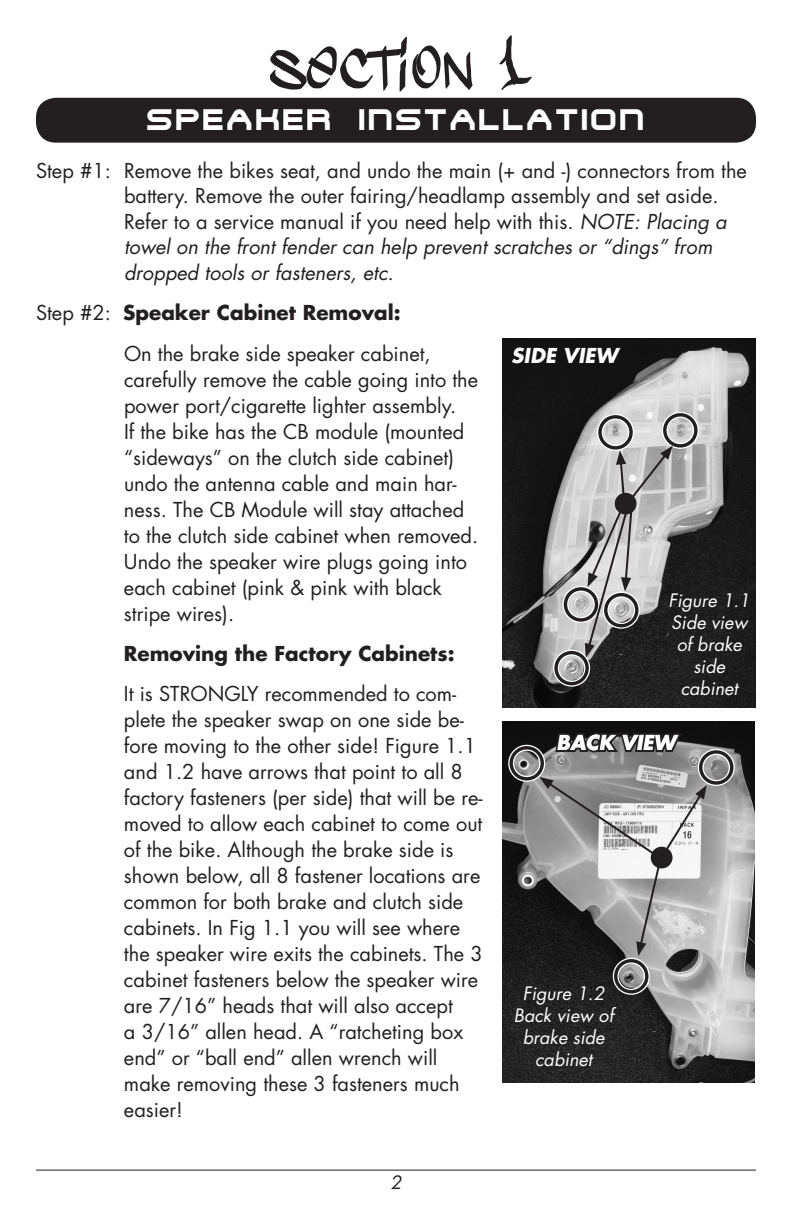
<style>
.page{position:relative;width:792px;height:1224px;background:#fff}
.page>*{position:absolute;margin:0;border:0;box-sizing:border-box;transform-origin:0 0}
.t1{font:62px "Stylin'BRK";letter-spacing:.1em;color:#231f20}
.t2{font:500 32px "Steel Wolf";letter-spacing:.1em;color:#fff}
.t3{font:20px/26px "Futura";color:#231f20}
.t4{font:700 20px "Futura";color:#231f20}
.t5{font:italic 700 20px "Futura";color:#fff}
.t6{font:italic 18px/22px "Futura";color:#fff;text-align:center}
.t7{font:italic 18px "Futura";color:#231f20}
.s1{font-style:italic}
.s2{font-weight:700}
</style>
<div class="page">
<img style="left:503px;top:339px;width:253px;height:368px">
<div style="left:562px;top:586px;width:38px;height:37px;border:6px solid #fff;border-radius:50%"></div>
<div style="left:603px;top:592px;width:37px;height:37px;border:6px solid #fff;border-radius:50%"></div>
<div style="left:597px;top:414px;width:37px;height:37px;border:6px solid #fff;border-radius:50%"></div>
<div style="left:662px;top:412px;width:37px;height:37px;border:6px solid #fff;border-radius:50%"></div>
<div style="left:553px;top:650px;width:37px;height:37px;border:6px solid #fff;border-radius:50%"></div>
<img style="left:502px;top:721px;width:253px;height:362px">
<div style="left:698px;top:749px;width:37px;height:37px;border:6px solid #fff;border-radius:50%"></div>
<div style="left:613px;top:958px;width:37px;height:37px;border:6px solid #fff;border-radius:50%"></div>
<div style="left:508px;top:745px;width:37px;height:37px;border:6px solid #fff;border-radius:50%"></div>
<div style="left:36px;top:98px;width:720px;height:45px;background:#231f20;border-radius:20px"></div>
<hr style="left:36px;top:1170px;width:720px;height:1px;background:#231f20">
<div style="left:564px;top:587px;width:34px;height:35px;border:3px solid #231f20;border-radius:50%"></div>
<div style="left:604px;top:593px;width:35px;height:34px;border:3px solid #231f20;border-radius:50%"></div>
<div style="left:598px;top:415px;width:35px;height:35px;border:3px solid #231f20;border-radius:50%"></div>
<div style="left:663px;top:413px;width:35px;height:35px;border:3px solid #231f20;border-radius:50%"></div>
<div style="left:554px;top:651px;width:35px;height:34px;border:3px solid #231f20;border-radius:50%"></div>
<div style="left:615px;top:493px;width:21px;height:21px;background:#231f20;border-radius:50%"></div>
<svg style="left:585px;top:507px;width:49px;height:151px;background:#959595"></svg>
<svg style="left:616px;top:446px;width:57px;height:53px;background:#ababab"></svg>
<div style="left:510px;top:746px;width:34px;height:35px;border:3px solid #231f20;border-radius:50%"></div>
<div style="left:699px;top:750px;width:34px;height:35px;border:3px solid #231f20;border-radius:50%"></div>
<div style="left:614px;top:959px;width:35px;height:34px;border:3px solid #231f20;border-radius:50%"></div>
<svg style="left:539px;top:685px;width:168px;height:271px"></svg>
<h1 class="t1" style="left:272px;top:30px;width:250px">SECTION 1</h1>
<h2 class="t2" style="left:148px;top:103px;width:498px">SPEAKER INSTALLATION</h2>
<p class="t3" style="left:124px;top:158px;width:624px;line-height:25.4px;text-indent:-88px">Step #1: Remove the bikes seat, and undo the main (+ and -) connectors from the battery. Remove the outer fairing/headlamp assembly and set aside.<br>Refer to a service manual if you need help with this. <span class="s1">NOTE: Placing a towel on the front fender can help prevent scratches or “dings” from dropped tools or fasteners, etc.</span></p>
<p class="t3" style="left:124px;top:293px;width:308px;line-height:40.4px;text-indent:-88px">Step #2: <span class="s2">Speaker Cabinet Removal:<br></span>On the brake side speaker cabinet,</p>
<p class="t3" style="left:124px;top:366px;width:356px">carefully remove the cable going into the power port/cigarette lighter assembly.<br>If the bike has the CB module (mounted “sideways” on the clutch side cabinet) undo the antenna cable and main har&shy;ness. The CB Module will stay attached to the clutch side cabinet when removed.<br>Undo the speaker wire plugs going into each cabinet (pink &amp; pink with black stripe wires).</p>
<p class="t4" style="left:124px;top:640px;width:332px">Removing the Factory Cabinets:</p>
<p class="t3" style="left:124px;top:681px;width:360px">It is STRONGLY recommended to com&shy;plete the speaker swap on one side be&shy;fore moving to the other side! Figure 1.1 and 1.2 have arrows that point to all 8 factory fasteners (per side) that will be re&shy;moved to allow each cabinet to come out of the bike. Although the brake side is shown below, all 8 fastener locations are common for both brake and clutch side cabinets. In Fig 1.1 you will see where the speaker wire exits the cabinets. The 3 cabinet fasteners below the speaker wire are 7/16” heads that will also accept<br>a 3/16” allen head. A “ratcheting box end” or “ball end” allen wrench will make removing these 3 fasteners much easier!</p>
<p class="t5" style="left:511px;top:342px;width:108px">SIDE VIEW</p>
<p class="t6" style="left:668px;top:589px;width:83px">Figure 1.1<br>Side view of brake side cabinet</p>
<p class="t5" style="left:556px;top:729px;width:121px">BACK VIEW</p>
<p class="t6" style="left:514px;top:983px;width:101px">Figure 1.2<br>Back view of brake side cabinet</p>
<p class="t7" style="left:390px;top:1171px;width:13px">2</p>
</div>
